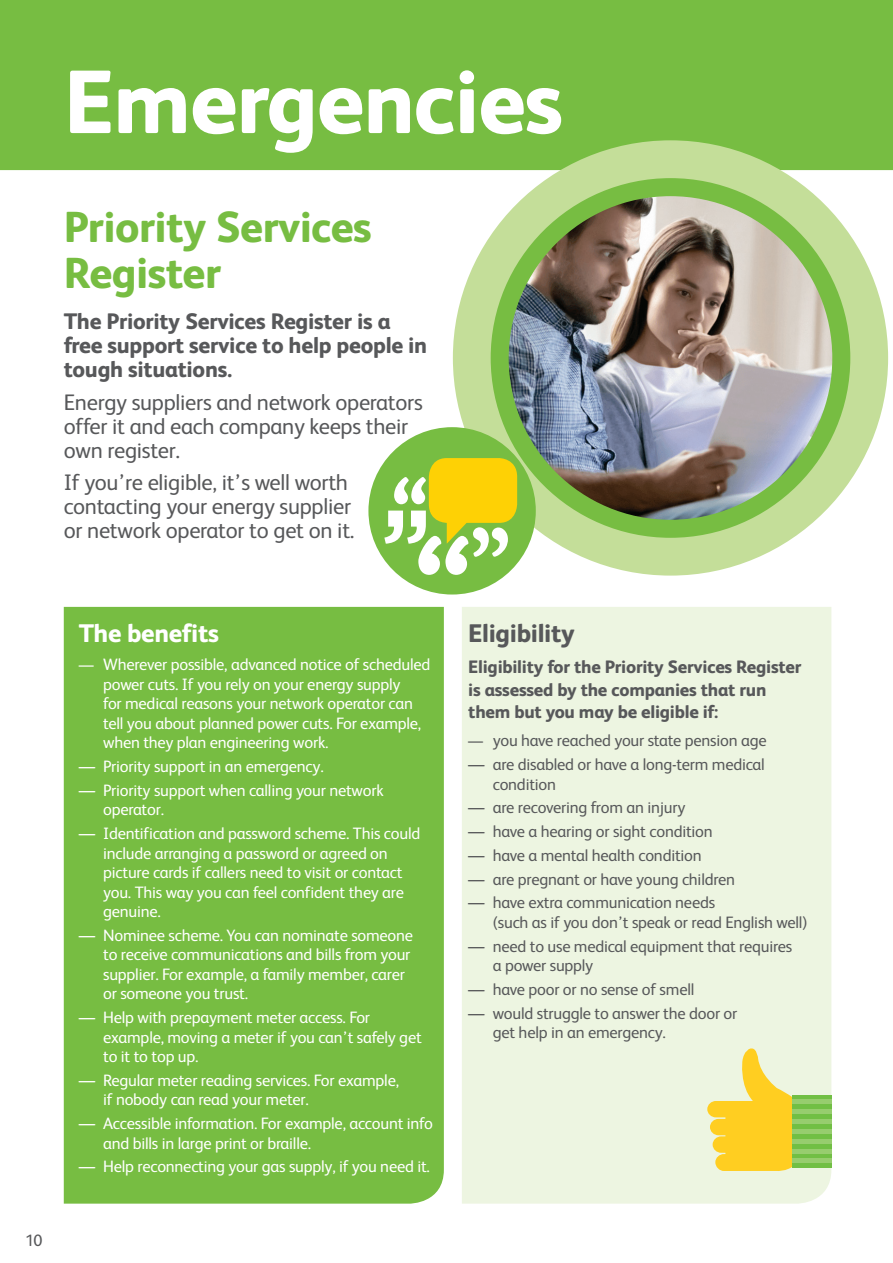
<style>
.page{position:relative;width:893px;height:1263px;background:#fff}
.page>*{position:absolute;margin:0;border:0;box-sizing:border-box;transform-origin:0 0}
.t1{font:800 90px "FS Albert";letter-spacing:-.015em;color:#fff}
.t2{font:800 43.5px/46.5px "FS Albert";letter-spacing:-.015em;color:#77bd42}
.t3{font:800 25.5px "FS Albert";letter-spacing:-.015em;color:#fff}
.t4{font:800 25.5px "FS Albert";letter-spacing:-.015em;color:#57585a}
.t5{font:22.5px/24px "FS Albert";letter-spacing:-.015em;color:#57585a}
.t6{font:800 22.5px/24px "FS Albert";letter-spacing:-.015em;color:#57585a}
.t7{font:800 18px/22.5px "FS Albert";letter-spacing:-.015em;color:#57585a}
.t8{font:16.5px/19.5px "FS Albert";letter-spacing:-.015em;color:#fff}
.t9{font:16.5px/19.5px "FS Albert";letter-spacing:-.015em;color:#57585a}
.s1{font-size:15px}
</style>
<div class="page">
<div style="left:462px;top:607px;width:369px;height:596px;background:#edf5e1"></div>
<div style="left:64px;top:607px;width:380px;height:596px;background:#77bd42"></div>
<div style="left:0;top:0;width:893px;height:170px;background:#77bd42"></div>
<div style="left:453px;top:140px;width:435px;height:436px;background:#c4de99;border-radius:50%"></div>
<img style="left:500px;top:187px;width:341px;height:342px;border-radius:171px">
<div style="left:491px;top:178px;width:359px;height:360px;border:18px solid #77bd42;border-radius:50%"></div>
<svg style="left:707px;top:1046px;width:124px;height:125px"></svg>
<div style="left:792px;top:1094px;width:39px;height:5px;background:#71bf44"></div>
<div style="left:792px;top:1099px;width:39px;height:5px;background:#97cd6e"></div>
<div style="left:792px;top:1104px;width:39px;height:5px;background:#71bf44"></div>
<div style="left:792px;top:1109px;width:39px;height:5px;background:#97cd6e"></div>
<div style="left:792px;top:1114px;width:39px;height:5px;background:#71bf44"></div>
<div style="left:792px;top:1119px;width:39px;height:5px;background:#97cd6e"></div>
<div style="left:792px;top:1124px;width:39px;height:5px;background:#71bf44"></div>
<div style="left:792px;top:1129px;width:39px;height:5px;background:#97cd6e"></div>
<div style="left:792px;top:1134px;width:39px;height:5px;background:#71bf44"></div>
<div style="left:792px;top:1139px;width:39px;height:5px;background:#97cd6e"></div>
<div style="left:792px;top:1144px;width:39px;height:5px;background:#71bf44"></div>
<hr style="left:792px;top:1149px;width:39px;height:4px;background:#97cd6e">
<div style="left:792px;top:1153px;width:39px;height:5px;background:#71bf44"></div>
<div style="left:792px;top:1158px;width:39px;height:5px;background:#97cd6e"></div>
<div style="left:792px;top:1163px;width:39px;height:5px;background:#71bf44"></div>
<div style="left:368px;top:427px;width:168px;height:167px;background:#77bd42;border-radius:50%"></div>
<div style="left:429px;top:458px;width:88px;height:65px;background:#fed105;border-radius:18px"></div>
<svg style="left:394px;top:477px;width:32px;height:27px"></svg>
<svg style="left:384px;top:511px;width:124px;height:64px"></svg>
<p class="t1" style="left:64px;top:37px;width:501px">Emergencies</p>
<p class="t2" style="left:64px;top:202px;width:309px">Priority Services<br>Register</p>
<p class="t6" style="left:64px;top:309px;width:365px">The Priority Services Register is a free support service to help people in tough situations.</p>
<p class="t5" style="left:64px;top:389px;width:361px">Energy suppliers and network operators offer it and each company keeps their own register.</p>
<p class="t5" style="left:64px;top:470px;width:292px">If you’re eligible, it’s well worth contacting your energy supplier or network operator to get on it.</p>
<p class="t9" style="left:26px;top:1230px;width:19px">10</p>
<p class="t3" style="left:79px;top:615px;width:142px">The benefits</p>
<p class="t8" style="left:103px;top:654px;width:329px;text-indent:-24px"><span class="s1">—</span> Wherever possible, advanced notice of scheduled power cuts. If you rely on your energy supply<br>for medical reasons your network operator can tell you about planned power cuts. For example, when they plan engineering work.</p>
<p class="t8" style="left:79px;top:756px;width:247px">— Priority support in an emergency.</p>
<p class="t8" style="left:103px;top:780px;width:282px;text-indent:-24px">— Priority support when calling your network operator.</p>
<p class="t8" style="left:103px;top:823px;width:319px;text-indent:-24px">— Identification and password scheme. This could include arranging a password or agreed on picture cards if callers need to visit or contact you. This way you can feel confident they are genuine.</p>
<p class="t8" style="left:103px;top:925px;width:311px;text-indent:-24px">— Nominee scheme. You can nominate someone to receive communications and bills from your supplier. For example, a family member, carer or someone you trust.</p>
<p class="t8" style="left:103px;top:1007px;width:320px;text-indent:-24px">— Help with prepayment meter access. For example, moving a meter if you can’t safely get to it to top up.</p>
<p class="t8" style="left:103px;top:1070px;width:297px;text-indent:-24px">— Regular meter reading services. For example, if nobody can read your meter.</p>
<p class="t8" style="left:103px;top:1113px;width:331px;text-indent:-24px">— Accessible information. For example, account info and bills in large print or braille.</p>
<p class="t8" style="left:79px;top:1156px;width:353px">— Help reconnecting your gas supply, if you need it.</p>
<p class="t4" style="left:468px;top:615px;width:108px">Eligibility</p>
<p class="t7" style="left:468px;top:655px;width:335px">Eligibility for the Priority Services Register is assessed by the companies that run them but you may be eligible if:</p>
<p class="t9" style="left:468px;top:730px;width:300px"><span class="s1">—</span> you have reached your state pension age</p>
<p class="t9" style="left:493px;top:754px;width:274px;text-indent:-24px">— are disabled or have a long-term medical condition</p>
<p class="t9" style="left:468px;top:797px;width:219px">— are recovering from an injury</p>
<p class="t9" style="left:468px;top:821px;width:246px">— have a hearing or sight condition</p>
<p class="t9" style="left:468px;top:845px;width:235px">— have a mental health condition</p>
<p class="t9" style="left:468px;top:868px;width:268px">— are pregnant or have young children</p>
<p class="t9" style="left:493px;top:892px;width:316px;text-indent:-24px">— have extra communication needs<br>(such as if you don’t speak or read English well)</p>
<p class="t9" style="left:493px;top:935px;width:301px;text-indent:-24px">— need to use medical equipment that requires a power supply</p>
<p class="t9" style="left:468px;top:979px;width:228px">— have poor or no sense of smell</p>
<p class="t9" style="left:493px;top:1002px;width:246px;text-indent:-24px">— would struggle to answer the door or get help in an emergency.</p>
</div>
